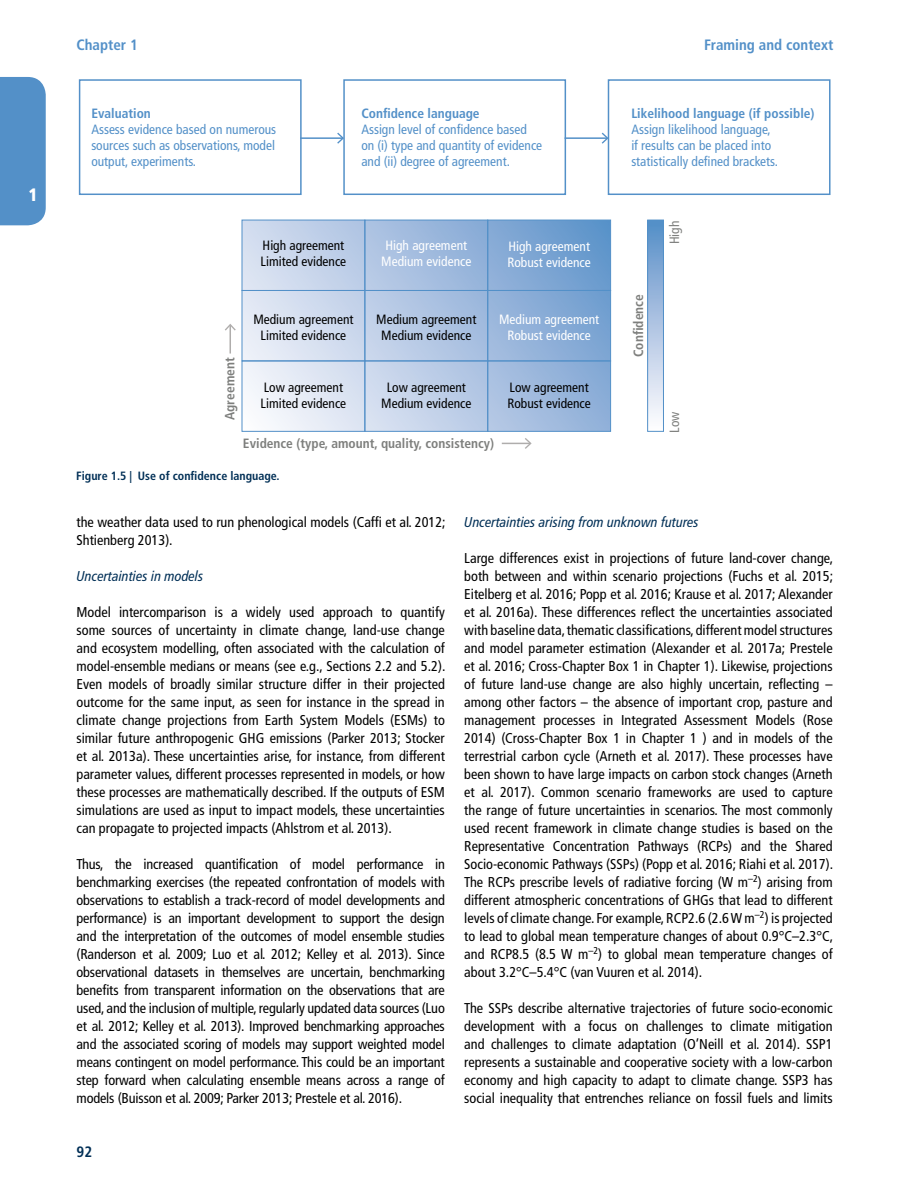
<style>
.page{position:relative;width:918px;height:1188px;background:#fff}
.page>*{position:absolute;margin:0;border:0;box-sizing:border-box;transform-origin:0 0}
.t1{font:900 condensed 18px "Frutiger LT Pro";color:#fff}
.t2{font:700 condensed 15px "Frutiger LT Pro";color:#5390c8}
.t3{font:700 condensed 15px "Frutiger LT Std";color:#002f56}
.Body_copy__full_ju{font:condensed 14.25px/18px "Frutiger LT Pro";color:#000;text-align:justify}
.H4{font:italic condensed 14.25px "Frutiger LT Pro";color:#002f56}
.t4{font:condensed 13.5px/16.2px "Frutiger LT Std";color:#5390c8}
.t5{font:condensed 13.5px/16.2px "Frutiger LT Std";color:#000}
.t6{font:condensed 13.5px/16.2px "Frutiger LT Std";color:#fff;text-align:center}
.t7{font:700 condensed 13.5px "Frutiger LT Std";color:#7e7f7d}
.t8{font:condensed 13.5px "Frutiger LT Std";color:#7e7f7d}
.Figure_title__bold{font:700 condensed 12px "Frutiger LT Pro";color:#002f56}
.s1{font-weight:700}
</style>
<div class="page">
<div style="left:0;top:77px;width:46px;height:148px;background:#5390c8"></div>
<div style="left:79px;top:79px;width:223px;height:116px;border:2px solid #5390c8"></div>
<div style="left:343px;top:79px;width:223px;height:116px;border:2px solid #5390c8"></div>
<div style="left:608px;top:79px;width:223px;height:116px;border:2px solid #5390c8"></div>
<svg style="left:244px;top:222px;width:365px;height:208px;background:#b0c6e3"></svg>
<div style="left:242px;top:220px;width:123px;height:71px;border:1px solid #5390c8"></div>
<div style="left:364px;top:220px;width:124px;height:71px;border:1px solid #5390c8"></div>
<div style="left:487px;top:220px;width:124px;height:71px;border:1px solid #5390c8"></div>
<div style="left:242px;top:290px;width:123px;height:71px;border:1px solid #5390c8"></div>
<div style="left:364px;top:290px;width:124px;height:71px;border:1px solid #5390c8"></div>
<div style="left:487px;top:290px;width:124px;height:71px;border:1px solid #5390c8"></div>
<div style="left:242px;top:361px;width:123px;height:71px;border:1px solid #5390c8"></div>
<div style="left:364px;top:361px;width:124px;height:71px;border:1px solid #5390c8"></div>
<div style="left:487px;top:361px;width:124px;height:71px;border:1px solid #5390c8"></div>
<svg style="left:225px;top:324px;width:11px;height:30px"></svg>
<svg style="left:502px;top:438px;width:30px;height:11px"></svg>
<svg style="left:649px;top:222px;width:13px;height:195px;background:#a8c1e1"></svg>
<div style="left:647px;top:220px;width:17px;height:212px;border:1px solid #5390c8"></div>
<hr style="left:300px;top:137px;width:43px;height:2px;background:#5390c8">
<svg style="left:337px;top:133px;width:7px;height:11px"></svg>
<hr style="left:565px;top:137px;width:42px;height:2px;background:#5390c8">
<svg style="left:602px;top:133px;width:7px;height:11px"></svg>
<p class="t1" style="left:29px;top:184px;width:11px">1</p>
<p class="t2" style="left:77px;top:36px;width:63px">Chapter 1</p>
<p class="t2" style="left:704px;top:36px;width:131px">Framing and context</p>
<p class="t4" style="left:91px;top:105px;width:186px"><span class="s1">Evaluation<br></span>Assess evidence based on numerous sources such as observations, model output, experiments.</p>
<p class="t4" style="left:361px;top:105px;width:182px"><span class="s1">Confidence language<br></span>Assign level of confidence based on (i) type and quantity of evidence and (ii) degree of agreement.</p>
<p class="t4" style="left:631px;top:105px;width:185px"><span class="s1">Likelihood language (if possible)<br></span>Assign likelihood language,<br>if results can be placed into statistically defined brackets.</p>
<p class="t5" style="left:261px;top:238px;width:87px">High agreement<br>Limited evidence</p>
<p class="t6" style="left:381px;top:238px;width:92px">High agreement<br>Medium evidence</p>
<p class="t6" style="left:507px;top:238px;width:85px;text-align:left">High agreement<br>Robust evidence</p>
<p class="t7" style="left:222px;top:420px;width:64px;rotate:-90deg">Agreement</p>
<p class="t5" style="left:253px;top:311px;width:102px;text-align:center">Medium agreement<br>Limited evidence</p>
<p class="t5" style="left:376px;top:311px;width:102px;text-align:center">Medium agreement<br>Medium evidence</p>
<p class="t6" style="left:499px;top:311px;width:102px">Medium agreement<br>Robust evidence</p>
<p class="t5" style="left:261px;top:379px;width:87px">Low agreement<br>Limited evidence</p>
<p class="t5" style="left:381px;top:379px;width:92px;text-align:center">Low agreement<br>Medium evidence</p>
<p class="t5" style="left:507px;top:379px;width:85px">Low agreement<br>Robust evidence</p>
<p class="t7" style="left:243px;top:435px;width:253px">Evidence (type, amount, quality, consistency)</p>
<p class="Figure_title__bold" style="left:76px;top:468px;width:205px">Figure 1.5 | Use of confidence language.</p>
<p class="t7" style="left:630px;top:357px;width:64px;rotate:-90deg">Confidence</p>
<p class="t8" style="left:667px;top:244px;width:25px;rotate:-90deg">High</p>
<p class="t8" style="left:667px;top:433px;width:23px;rotate:-90deg">Low</p>
<p class="Body_copy__full_ju" style="left:77px;top:513px;width:371px">the weather data used to run phenological models (Caffi et al. 2012;<br>Shtienberg 2013).</p>
<p class="H4" style="left:77px;top:567px;width:128px">Uncertainties in models</p>
<p class="Body_copy__full_ju" style="left:77px;top:603px;width:370px">Model intercomparison is a widely used approach to quantify some sources of uncertainty in climate change, land-use change and ecosystem modelling, often associated with the calculation of model-ensemble medians or means (see e.g., Sections 2.2 and 5.2).<br>Even models of broadly similar structure differ in their projected outcome for the same input, as seen for instance in the spread in climate change projections from Earth System Models (ESMs) to similar future anthropogenic GHG emissions (Parker 2013; Stocker et al. 2013a). These uncertainties arise, for instance, from different parameter values, different processes represented in models, or how these processes are mathematically described. If the outputs of ESM simulations are used as input to impact models, these uncertainties can propagate to projected impacts (Ahlstrom et al. 2013).</p>
<p class="Body_copy__full_ju" style="left:77px;top:855px;width:370px">Thus, the increased quantification of model performance in benchmarking exercises (the repeated confrontation of models with observations to establish a track-record of model developments and performance) is an important development to support the design and the interpretation of the outcomes of model ensemble studies (Randerson et al. 2009; Luo et al. 2012; Kelley et al. 2013). Since observational datasets in themselves are uncertain, benchmarking benefits from transparent information on the observations that are used, and the inclusion of multiple, regularly updated data sources (Luo et al. 2012; Kelley et al. 2013). Improved benchmarking approaches and the associated scoring of models may support weighted model means contingent on model performance. This could be an important step forward when calculating ensemble means across a range of models (Buisson et al. 2009; Parker 2013; Prestele et al. 2016).</p>
<p class="t3" style="left:77px;top:1143px;width:17px">92</p>
<p class="H4" style="left:464px;top:513px;width:236px">Uncertainties arising from unknown futures</p>
<p class="Body_copy__full_ju" style="left:464px;top:549px;width:370px">Large differences exist in projections of future land-cover change, both between and within scenario projections (Fuchs et al. 2015; Eitelberg et al. 2016; Popp et al. 2016; Krause et al. 2017; Alexander et al. 2016a). These differences reflect the uncertainties associated with baseline data, thematic classifications, different model structures and model parameter estimation (Alexander et al. 2017a; Prestele et al. 2016; Cross-Chapter Box 1 in Chapter 1). Likewise, projections of future land-use change are also highly uncertain, reflecting – among other factors – the absence of important crop, pasture and management processes in Integrated Assessment Models (Rose 2014) (Cross-Chapter Box 1 in Chapter 1 ) and in models of the terrestrial carbon cycle (Arneth et al. 2017). These processes have been shown to have large impacts on carbon stock changes (Arneth et al. 2017). Common scenario frameworks are used to capture the range of future uncertainties in scenarios. The most commonly used recent framework in climate change studies is based on the Representative Concentration Pathways (RCPs) and the Shared Socio-economic Pathways (SSPs) (Popp et al. 2016; Riahi et al. 2017).<br>The RCPs prescribe levels of radiative forcing (W m<sup>–2</sup>) arising from different atmospheric concentrations of GHGs that lead to different levels of climate change. For example, RCP2.6 (2.6 W m<sup>–2</sup>) is projected to lead to global mean temperature changes of about 0.9°C–2.3°C, and RCP8.5 (8.5 W m<sup>–2</sup>) to global mean temperature changes of about 3.2°C–5.4°C (van Vuuren et al. 2014).</p>
<p class="Body_copy__full_ju" style="left:464px;top:999px;width:370px">The SSPs describe alternative trajectories of future socio-economic development with a focus on challenges to climate mitigation and challenges to climate adaptation (O’Neill et al. 2014). SSP1 represents a sustainable and cooperative society with a low-carbon economy and high capacity to adapt to climate change. SSP3 has social inequality that entrenches reliance on fossil fuels and limits</p>
</div>
